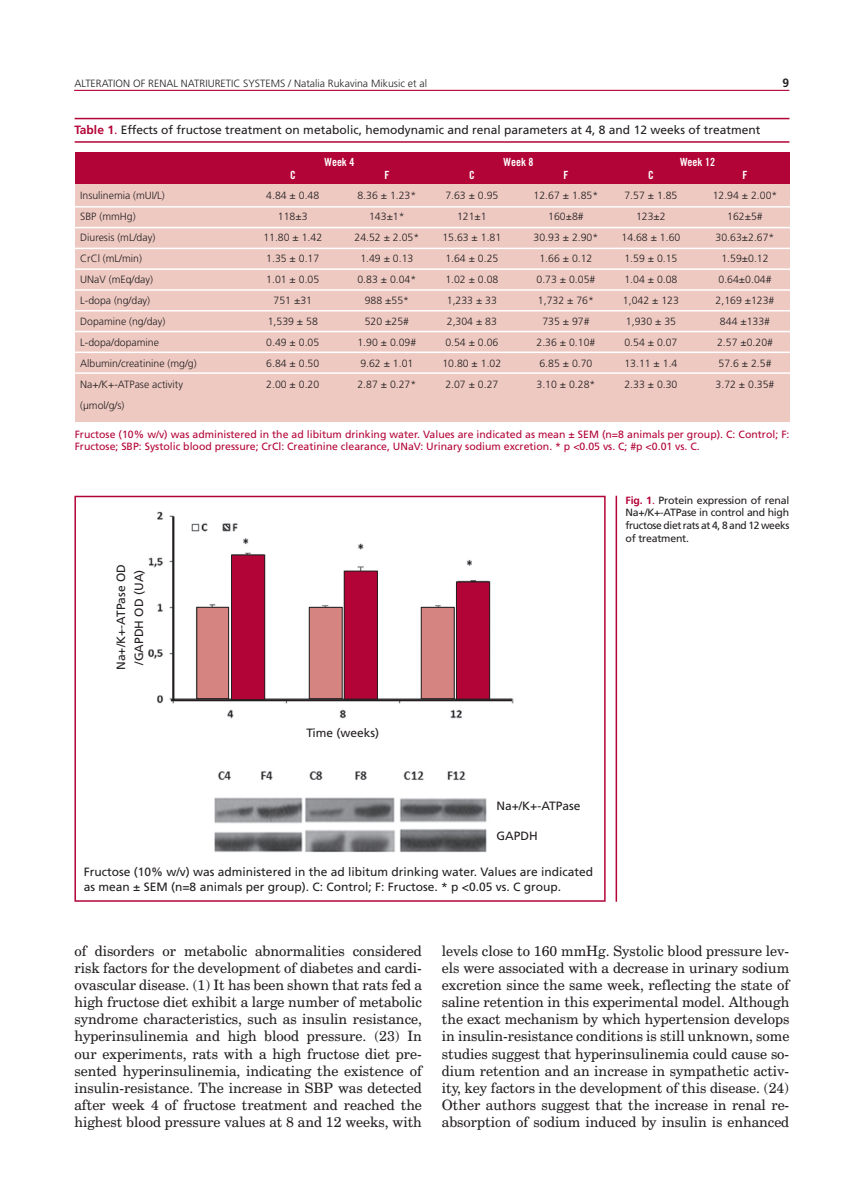
<style>
.page{position:relative;width:851px;height:1191px;background:#fff}
.page>*{position:absolute;margin:0;border:0;box-sizing:border-box;transform-origin:0 0}
.t1{font:14.25px/17.1px "Century Schoolbook BT";color:#231f20;text-align:justify}
.t2{font:12px/18px "Frutiger LT Std";color:#231f20;text-align:center}
.t3{font:12px "Frutiger";color:#231f20}
.t4{font:700 12px "Frutiger LT Std";color:#231f20}
.t5{font:11.25px "Trade Gothic LT Std Bd Cn 20";color:#fff}
.t6{font:300 10.5px/21px "Frutiger LT Std";color:#231f20;text-align:center}
.t7{font:10.5px/12.6px "Frutiger";color:#b30437}
.t8{font:10.5px/12.6px "Frutiger LT Std";letter-spacing:-.03em;color:#231f20;text-align:justify}
.s1{font-family:"Frutiger LT Std";font-weight:700;color:#b30437}
.s2{color:#b30437}
.s3{font-weight:700;color:#b30437}
</style>
<div class="page">
<hr style="left:74px;top:90px;width:715px;height:1px;background:#b30437">
<img style="left:148px;top:511px;width:366px;height:342px">
<div style="left:197px;top:607px;width:31px;height:91px;background:#d58482"></div>
<div style="left:196px;top:607px;width:33px;height:92px;border:1px solid #231f20"></div>
<div style="left:231px;top:555px;width:34px;height:145px;background:#b30437"></div>
<div style="left:231px;top:555px;width:34px;height:145px;border:1px solid #231f20"></div>
<div style="left:309px;top:607px;width:33px;height:91px;background:#d58482"></div>
<div style="left:309px;top:607px;width:33px;height:92px;border:1px solid #231f20"></div>
<div style="left:344px;top:571px;width:33px;height:128px;background:#b30437"></div>
<div style="left:344px;top:571px;width:33px;height:128px;border:1px solid #231f20"></div>
<div style="left:421px;top:607px;width:33px;height:91px;background:#d58482"></div>
<div style="left:421px;top:607px;width:33px;height:92px;border:1px solid #231f20"></div>
<div style="left:456px;top:582px;width:33px;height:117px;background:#b30437"></div>
<div style="left:456px;top:581px;width:34px;height:118px;border:1px solid #231f20"></div>
<hr style="left:172px;top:516px;width:2px;height:184px;background:#231f20">
<hr style="left:171px;top:699px;width:341px;height:2px;background:#231f20">
<div style="left:74px;top:496px;width:531px;height:405px;border:2px solid #b30437"></div>
<div style="left:492px;top:787px;width:99px;height:64px;background:#fff"></div>
<div style="left:273px;top:720px;width:165px;height:39px;background:#fff"></div>
<hr style="left:615px;top:496px;width:2px;height:405px;background:#b30437">
<div style="left:75px;top:152px;width:714px;height:33px;background:#b30437"></div>
<div style="left:75px;top:185px;width:714px;height:237px;background:#eec9c2"></div>
<hr style="left:70px;top:206px;width:728px;height:1px;background:#fff">
<hr style="left:70px;top:289px;width:728px;height:2px;background:#fff">
<hr style="left:70px;top:248px;width:728px;height:1px;background:#fff">
<hr style="left:70px;top:331px;width:728px;height:1px;background:#fff">
<hr style="left:70px;top:372px;width:728px;height:2px;background:#fff">
<hr style="left:70px;top:227px;width:728px;height:1px;background:#fff">
<hr style="left:70px;top:310px;width:728px;height:1px;background:#fff">
<hr style="left:70px;top:268px;width:728px;height:2px;background:#fff">
<hr style="left:70px;top:351px;width:728px;height:2px;background:#fff">
<hr style="left:75px;top:118px;width:714px;height:1px;background:#b30437">
<hr style="left:75px;top:141px;width:714px;height:2px;background:#b30437">
<p class="t6" style="left:75px;top:73px;width:13px">ALTER</p>
<p class="t6" style="left:102px;top:73px;width:119px">ATION OF RENAL NATRIURETIC</p>
<p class="t6" style="left:243px;top:73px;width:185px">SYSTEMS / Natalia Rukavina Mikusic et al</p>
<p class="t4" style="left:782px;top:75px;width:8px">9</p>
<p class="t3" style="left:75px;top:123px;width:687px"><span class="s1">Table 1</span><span class="s2">.</span> Effects of fructose treatment on metabolic, hemodynamic and renal parameters at 4, 8 and 12 weeks of treatment</p>
<p class="t5" style="left:324px;top:155px;width:31px">Week 4</p>
<p class="t5" style="left:503px;top:155px;width:31px">Week 8</p>
<p class="t5" style="left:680px;top:155px;width:36px">Week 12</p>
<p class="t5" style="left:290px;top:169px;width:7px">C</p>
<p class="t5" style="left:384px;top:169px;width:6px">F</p>
<p class="t5" style="left:469px;top:169px;width:7px">C</p>
<p class="t5" style="left:563px;top:169px;width:6px">F</p>
<p class="t5" style="left:648px;top:169px;width:7px">C</p>
<p class="t5" style="left:742px;top:169px;width:6px">F</p>
<p class="t6" style="left:80px;top:185px;width:118px;text-align:left">Insulinemia (mUI/L)<br>SBP (mmHg)<br>Diuresis (mL/day)<br>CrCl (mL/min)<br>UNaV (mEq/day)<br>L-dopa (ng/day)<br>Dopamine (ng/day)<br>L-dopa/dopamine<br>Albumin/creatinine (mg/g)<br>Na+/K+-ATPase activity (µmol/g/s)</p>
<p class="t6" style="left:263px;top:185px;width:60px">4.84 ± 0.48<br>118±3<br>11.80 ± 1.42<br>1.35 ± 0.17<br>1.01 ± 0.05<br>751 ±31<br>1,539 ± 58<br>0.49 ± 0.05<br>6.84 ± 0.50<br>2.00 ± 0.20</p>
<p class="t6" style="left:442px;top:185px;width:60px">7.63 ± 0.95<br>121±1<br>15.63 ± 1.81<br>1.64 ± 0.25<br>1.02 ± 0.08<br>1,233 ± 33<br>2,304 ± 83<br>0.54 ± 0.06<br>10.80 ± 1.02<br>2.07 ± 0.27</p>
<p class="t6" style="left:621px;top:185px;width:60px">7.57 ± 1.85<br>123±2<br>14.68 ± 1.60<br>1.59 ± 0.15<br>1.04 ± 0.08<br>1,042 ± 123<br>1,930 ± 35<br>0.54 ± 0.07<br>13.11 ± 1.4<br>2.33 ± 0.30</p>
<p class="t6" style="left:354px;top:185px;width:66px">8.36 ± 1.23*<br>143±1*<br>24.52 ± 2.05*<br>1.49 ± 0.13<br>0.83 ± 0.04*<br>988 ±55*<br>520 ±25#<br>1.90 ± 0.09#<br>9.62 ± 1.01<br>2.87 ± 0.27*</p>
<p class="t6" style="left:533px;top:185px;width:66px">12.67 ± 1.85*<br>160±8#<br>30.93 ± 2.90*<br>1.66 ± 0.12<br>0.73 ± 0.05#<br>1,732 ± 76*<br>735 ± 97#<br>2.36 ± 0.10#<br>6.85 ± 0.70<br>3.10 ± 0.28*</p>
<p class="t6" style="left:712px;top:185px;width:66px">12.94 ± 2.00*<br>162±5#<br>30.63±2.67*<br>1.59±0.12<br>0.64±0.04#<br>2,169 ±123#<br>844 ±133#<br>2.57 ±0.20#<br>57.6 ± 2.5#<br>3.72 ± 0.35#</p>
<p class="t7" style="left:75px;top:427px;width:716px">Fructose (10% w/v) was administered in the ad libitum drinking water. Values are indicated as mean ± SEM (n=8 animals per group). C: Control; F:<br>Fructose; SBP: Systolic blood pressure; CrCl: Creatinine clearance, UNaV: Urinary sodium excretion. * p &lt;0.05 vs. C; #p &lt;0.01 vs. C.</p>
<p class="t2" style="left:112px;top:670px;width:107px;rotate:-90deg">Na+/K+-ATPase OD /GAPDH OD (UA)</p>
<p class="t2" style="left:306px;top:723px;width:74px">Time (weeks)</p>
<p class="t2" style="left:496px;top:797px;width:86px">Na+/K+-ATPase</p>
<p class="t2" style="left:496px;top:827px;width:43px">GAPDH</p>
<p class="t2" style="left:84px;top:865px;width:511px;line-height:14.4px;text-align:left">Fructose (10% w/v) was administered in the ad libitum drinking water. Values are indicated as mean ± SEM (n=8 animals per group). C: Control; F: Fructose. * p &lt;0.05 vs. C group.</p>
<p class="t8" style="left:625px;top:494px;width:165px"><span class="s3">Fig. 1</span><span class="s2">.</span> Protein expression of renal Na+/K+-ATPase in control and high fructose diet rats at 4, 8 and 12 weeks of treatment.</p>
<p class="t1" style="left:74px;top:942px;width:349px">of disorders or metabolic abnormalities considered risk factors for the development of diabetes and cardi&shy;ovascular disease. (1) It has been shown that rats fed a high fructose diet exhibit a large number of metabolic syndrome characteristics, such as insulin resistance, hyperinsulinemia and high blood pressure. (23) In our experiments, rats with a high fructose diet pre&shy;sented hyperinsulinemia, indicating the existence of insulin-resistance. The increase in SBP was detected after week 4 of fructose treatment and reached the highest blood pressure values at 8 and 12 weeks, with</p>
<p class="t1" style="left:442px;top:942px;width:349px">levels close to 160 mmHg. Systolic blood pressure lev&shy;els were associated with a decrease in urinary sodium excretion since the same week, reflecting the state of saline retention in this experimental model. Although the exact mechanism by which hypertension develops in insulin-resistance conditions is still unknown, some studies suggest that hyperinsulinemia could cause so&shy;dium retention and an increase in sympathetic activ&shy;ity, key factors in the development of this disease. (24)<br>Other authors suggest that the increase in renal re&shy;absorption of sodium induced by insulin is enhanced</p>
</div>
